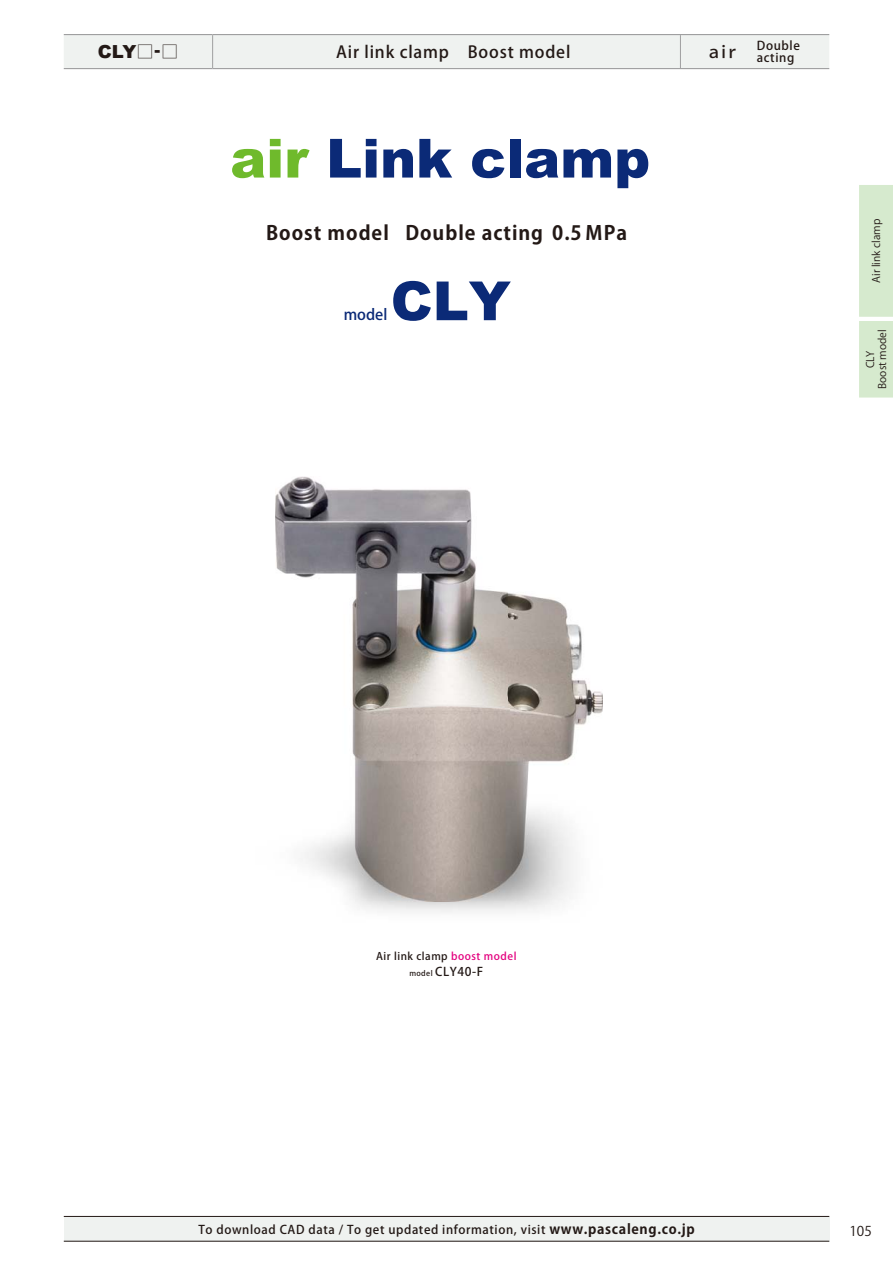
<style>
.page{position:relative;width:893px;height:1263px;background:#fff}
.page>*{position:absolute;margin:0;border:0;box-sizing:border-box;transform-origin:0 0}
.t1{font:900 54px "Arial";color:#0b2a77}
.t2{font:19.5px "Koz Go Pro Bold 90 msp RKSJ H";letter-spacing:.05em;color:#231916}
.t3{font:900 18px "Arial";color:#231916}
.t4{font:16.5px "Koz Go Pro Medium 90 msp RKSJ H";letter-spacing:.05em;color:#231916}
.t5{font:15px "Koz Go Pro Medium 90 msp RKSJ H";color:#0b2a77}
.t6{font:13.5px "Koz Go Pro Regular 90 msp RKSJ H";color:#231916}
.t7{font:12.15px/12px "Koz Go Pro Medium 90 msp RKSJ H";letter-spacing:.05em;color:#231916}
.t8{font:12px "Koz Go Pro Medium 90 msp RKSJ H";letter-spacing:.05em;color:#231916}
.t9{font:10.5px/12px "Koz Go Pro Regular 90 msp RKSJ H";color:#231916;text-align:center}
.t10{font:10.5px "Koz Go Pro Medium 90 msp RKSJ H";letter-spacing:.05em;color:#231916}
.s1{font-family:"Koz Go Pro Extra Light 90 msp RKSJ H";font-weight:400;font-size:17.25px}
.s2{font-size:17.25px}
.s3{color:#6fba2c}
.s4{color:#e4007f}
.s5{font-size:7.5px}
.s6{font-family:"Koz Go Pro Bold 90 msp RKSJ H";font-size:13.5px}
</style>
<div class="page">
<div style="left:64px;top:1216px;width:765px;height:26px;background:#eff2f0"></div>
<hr style="left:64px;top:1216px;width:765px;height:1px;background:#231916">
<hr style="left:64px;top:1241px;width:765px;height:1px;background:#231916">
<div style="left:64px;top:35px;width:765px;height:33px;background:#eff2f0"></div>
<hr style="left:212px;top:35px;width:1px;height:33px;background:#9f9fa0">
<hr style="left:680px;top:35px;width:1px;height:33px;background:#9f9fa0">
<hr style="left:64px;top:34px;width:149px;height:1px;background:#9f9fa0">
<hr style="left:213px;top:34px;width:616px;height:1px;background:#9f9fa0">
<hr style="left:64px;top:68px;width:149px;height:1px;background:#9f9fa0">
<hr style="left:213px;top:68px;width:616px;height:1px;background:#9f9fa0">
<div style="left:859px;top:185px;width:34px;height:213px;background:#d6eace"></div>
<img style="left:275px;top:477px;width:327px;height:425px">
<h3 class="t3" style="left:98px;top:38px;width:82px">CLY<span class="s1">□</span><span class="s2">-</span><span class="s1">□</span></h3>
<h3 class="t4" style="left:336px;top:45px;width:236px">Air link clamp Boost model</h3>
<h3 class="t4" style="left:706px;top:45px;width:52px">ａｉｒ　</h3>
<p class="t7" style="left:757px;top:41px;width:45px">Double acting</p>
<h1 class="t1" style="left:230px;top:118px;width:421px"><span class="s3">air</span> Link clamp</h1>
<h2 class="t2" style="left:266px;top:226px;width:362px">Boost model Double acting 0.5 MPa</h2>
<h1 class="t1" style="left:391px;top:261px;width:122px">CLY</h1>
<p class="t5" style="left:344px;top:309px;width:45px">model</p>
<p class="t9" style="left:871px;top:283px;width:65px;rotate:-90deg">Air link clamp</p>
<p class="t9" style="left:865px;top:389px;width:61px;rotate:-90deg">CLY<br>Boost model</p>
<p class="t10" style="left:376px;top:952px;width:142px">Air link clamp <span class="s4">boost model</span></p>
<p class="t8" style="left:409px;top:967px;width:75px"><span class="s5">model</span> CLY40-F</p>
<p class="t8" style="left:198px;top:1225px;width:498px">To download CAD data / To get updated information, visit <span class="s6">www.pascaleng.co.jp</span></p>
<p class="t6" style="left:849px;top:1226px;width:24px">105</p>
</div>
